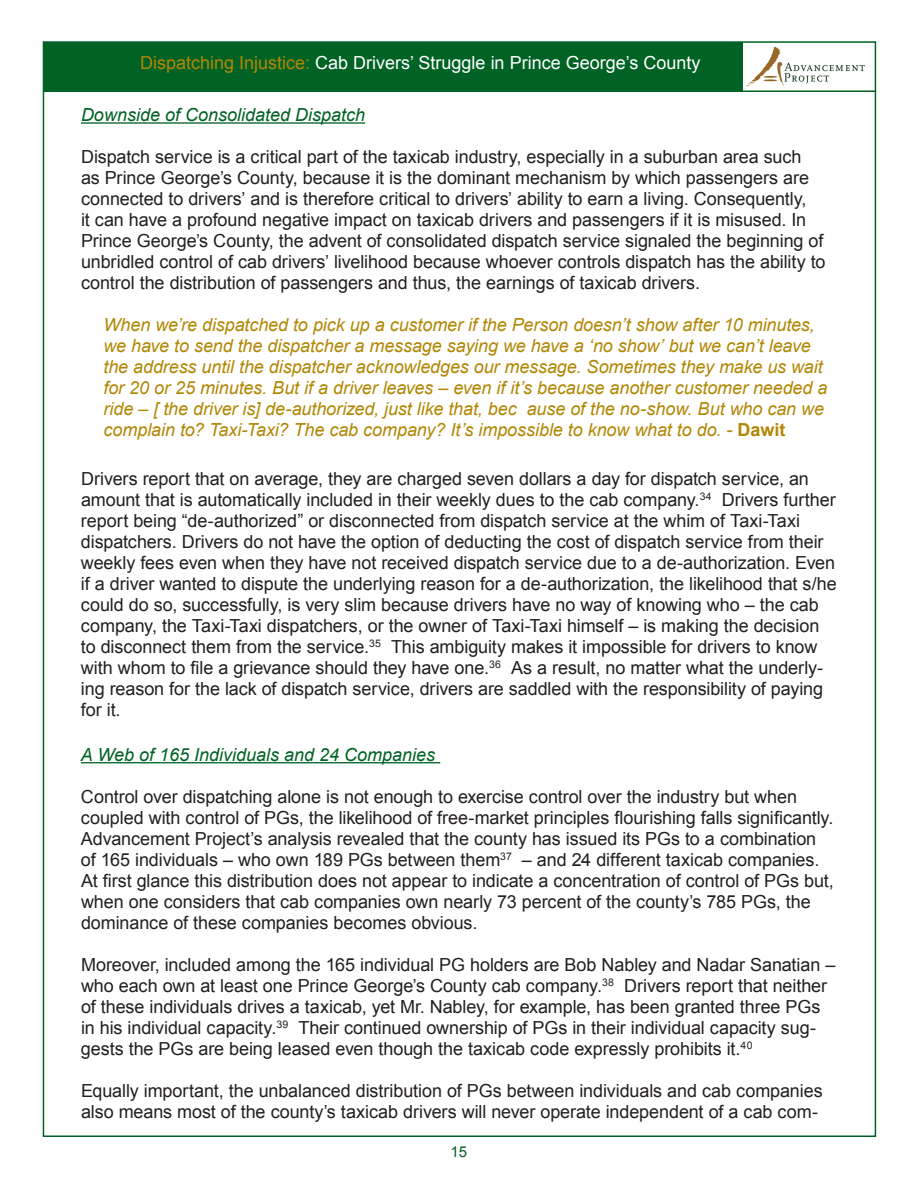
<style>
.page{position:relative;width:918px;height:1188px;background:#fff}
.page>*{position:absolute;margin:0;border:0;box-sizing:border-box;transform-origin:0 0}
.t1{font:18px/21px "Arial";letter-spacing:-.005em;color:#231f20}
.t2{font:italic 18px/21px "Arial";letter-spacing:-.005em;color:#b28705}
.t3{font:italic 18px "Arial";color:#006224}
.t4{font:18px "Arial";color:#fff}
.t5{font:15px "Arial";color:#006224}
.s1{color:#b28705}
.s2{font-weight:700;font-style:normal}
</style>
<div class="page">
<div style="left:43px;top:43px;width:711px;height:49px;background:#006224"></div>
<img style="left:743px;top:44px;width:122px;height:46px">
<hr style="left:44px;top:90px;width:832px;height:2px;background:#006224">
<hr style="left:81px;top:122px;width:284px;height:2px;background:#006224">
<hr style="left:81px;top:762px;width:359px;height:1px;background:#006224">
<p class="t4" style="left:140px;top:51px;width:562px"><span class="s1">Dispatching Injustice:</span> Cab Drivers’ Struggle in Prince George’s County</p>
<p class="t3" style="left:81px;top:103px;width:286px">Downside of Consolidated Dispatch</p>
<p class="t1" style="left:81px;top:146px;width:746px">Dispatch service is a critical part of the taxicab industry, especially in a suburban area such<br>as Prince George’s County, because it is the dominant mechanism by which passengers are connected to drivers’ and is therefore critical to drivers’ ability to earn a living. Consequently,<br>it can have a profound negative impact on taxicab drivers and passengers if it is misused. In Prince George’s County, the advent of consolidated dispatch service signaled the beginning of unbridled control of cab drivers’ livelihood because whoever controls dispatch has the ability to control the distribution of passengers and thus, the earnings of taxicab drivers.</p>
<p class="t2" style="left:104px;top:315px;width:726px">When we’re dispatched to pick up a customer if the Person doesn’t show after 10 minutes, we have to send the dispatcher a message saying we have a ‘no show’ but we can’t leave the address until the dispatcher acknowledges our message. Sometimes they make us wait for 20 or 25 minutes. But if a driver leaves – even if it’s because another customer needed a ride – [ the driver is] de-authorized, just like that, bec ause of the no-show. But who can we complain to? Taxi-Taxi? The cab company? It’s impossible to know what to do. - <span class="s2">Dawit</span></p>
<p class="t1" style="left:81px;top:468px;width:757px">Drivers report that on average, they are charged seven dollars a day for dispatch service, an amount that is automatically included in their weekly dues to the cab company.<sup>34</sup> Drivers further report being “de-authorized” or disconnected from dispatch service at the whim of Taxi-Taxi dispatchers. Drivers do not have the option of deducting the cost of dispatch service from their weekly fees even when they have not received dispatch service due to a de-authorization. Even if a driver wanted to dispute the underlying reason for a de-authorization, the likelihood that s/he could do so, successfully, is very slim because drivers have no way of knowing who – the cab company, the Taxi-Taxi dispatchers, or the owner of Taxi-Taxi himself – is making the decision to disconnect them from the service.<sup>35</sup> This ambiguity makes it impossible for drivers to know with whom to file a grievance should they have one.<sup>36</sup> As a result, no matter what the underly&shy;ing reason for the lack of dispatch service, drivers are saddled with the responsibility of paying for it.</p>
<p class="t3" style="left:81px;top:743px;width:356px">A Web of 165 Individuals and 24 Companies</p>
<p class="t1" style="left:81px;top:786px;width:754px">Control over dispatching alone is not enough to exercise control over the industry but when coupled with control of PGs, the likelihood of free-market principles flourishing falls significantly.<br>Advancement Project’s analysis revealed that the county has issued its PGs to a combination of 165 individuals – who own 189 PGs between them<sup>37</sup> – and 24 different taxicab companies.<br>At first glance this distribution does not appear to indicate a concentration of control of PGs but, when one considers that cab companies own nearly 73 percent of the county’s 785 PGs, the dominance of these companies becomes obvious.</p>
<p class="t1" style="left:81px;top:954px;width:756px">Moreover, included among the 165 individual PG holders are Bob Nabley and Nadar Sanatian – who each own at least one Prince George’s County cab company.<sup>38</sup> Drivers report that neither of these individuals drives a taxicab, yet Mr. Nabley, for example, has been granted three PGs in his individual capacity.<sup>39</sup> Their continued ownership of PGs in their individual capacity sug&shy;gests the PGs are being leased even though the taxicab code expressly prohibits it.<sup>40</sup></p>
<p class="t1" style="left:81px;top:1080px;width:743px">Equally important, the unbalanced distribution of PGs between individuals and cab companies also means most of the county’s taxicab drivers will never operate independent of a cab com-</p>
<p class="t5" style="left:451px;top:1141px;width:18px">15</p>
</div>
